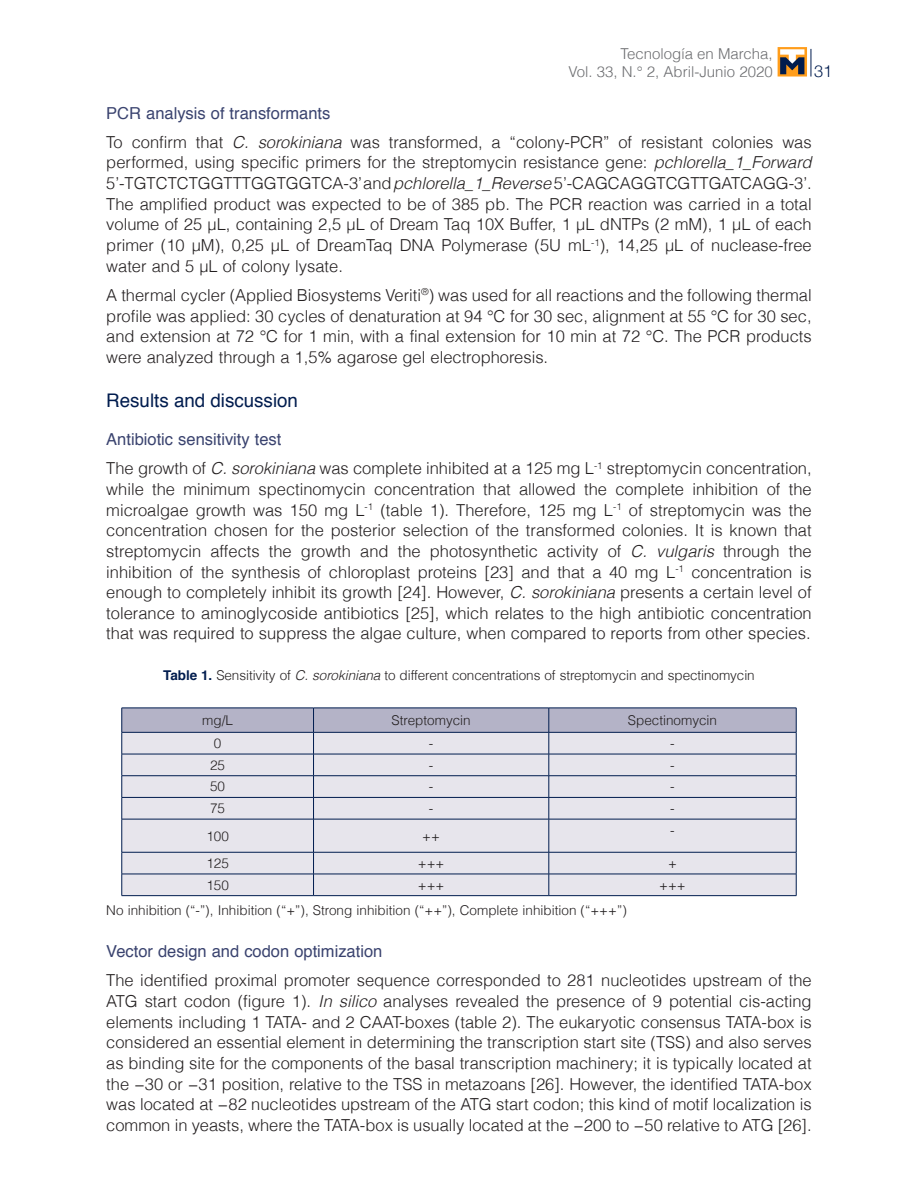
<style>
.page{position:relative;width:918px;height:1188px;background:#fff}
.page>*{position:absolute;margin:0;border:0;box-sizing:border-box;transform-origin:0 0}
._7subtitulo{font:18.75px "Helvetica";color:#001c4e}
._6texto{font:300 16.5px/20.7px "Helvetica";color:#231f20;text-align:justify}
._8subtitulo2{font:16.5px "Helvetica";color:#3a436f}
.t1{font:300 16.5px "Helvetica Neue";color:#001c4e}
.t2{font:300 15px/18px "Helvetica";color:#6c6d70;text-align:right}
._9tituloscuadros1{font:300 13.5px "Helvetica";letter-spacing:-.005em;color:#231f20}
.fuente{font:300 13.5px "Helvetica";color:#231f20}
.textocuadros{font:300 13.5px "Helvetica";color:#231f20}
.s1{font-style:italic}
.s2{font-weight:700;color:#001c4e}
</style>
<div class="page">
<svg style="left:811px;top:49px;width:1px;height:28px"></svg>
<svg style="left:778px;top:47px;width:29px;height:30px"></svg>
<svg style="left:780px;top:49px;width:24px;height:25px"></svg>
<div style="left:123px;top:820px;width:673px;height:75px;background:#e7e5ec"></div>
<svg style="left:122px;top:708px;width:675px;height:111px;background:#d1d1dc"></svg>
<hr style="left:122px;top:819px;width:192px;height:1px;background:#001c4e">
<hr style="left:122px;top:819px;width:1px;height:33px;background:#001c4e">
<hr style="left:314px;top:819px;width:235px;height:1px;background:#001c4e">
<hr style="left:313px;top:819px;width:1px;height:33px;background:#001c4e">
<hr style="left:549px;top:819px;width:247px;height:1px;background:#001c4e">
<hr style="left:549px;top:819px;width:1px;height:33px;background:#001c4e">
<hr style="left:796px;top:819px;width:1px;height:33px;background:#001c4e">
<hr style="left:122px;top:852px;width:192px;height:1px;background:#001c4e">
<hr style="left:314px;top:852px;width:235px;height:1px;background:#001c4e">
<hr style="left:549px;top:852px;width:247px;height:1px;background:#001c4e">
<hr style="left:122px;top:874px;width:192px;height:1px;background:#001c4e">
<svg style="left:122px;top:852px;width:1px;height:43px"></svg>
<hr style="left:314px;top:874px;width:235px;height:1px;background:#001c4e">
<svg style="left:313px;top:852px;width:1px;height:43px"></svg>
<hr style="left:549px;top:874px;width:247px;height:1px;background:#001c4e">
<svg style="left:549px;top:852px;width:1px;height:43px"></svg>
<svg style="left:796px;top:852px;width:1px;height:43px"></svg>
<hr style="left:122px;top:895px;width:192px;height:1px;background:#001c4e">
<hr style="left:314px;top:895px;width:235px;height:1px;background:#001c4e">
<hr style="left:549px;top:895px;width:247px;height:1px;background:#001c4e">
<p class="t2" style="left:568px;top:44px;width:206px">Tecnología en Marcha,<br>Vol. 33, N.° 2, Abril-Junio 2020</p>
<p class="t1" style="left:814px;top:57px;width:20px">31</p>
<p class="_8subtitulo2" style="left:106px;top:100px;width:226px">PCR analysis of transformants</p>
<p class="_6texto" style="left:106px;top:131px;width:707px">To confirm that <span class="s1">C. sorokiniana</span> was transformed, a “colony-PCR” of resistant colonies was performed, using specific primers for the streptomycin resistance gene: <span class="s1">pchlorella_1_Forward </span>5’-TGTCTCTGGTTTGGTGGTCA-3’ and <span class="s1">pchlorella_1_Reverse</span> 5’-CAGCAGGTCGTTGATCAGG-3’.<br>The amplified product was expected to be of 385 pb. The PCR reaction was carried in a total volume of 25 μL, containing 2,5 μL of Dream Taq 10X Buffer, 1 μL dNTPs (2 mM), 1 μL of each primer (10 μM), 0,25 μL of DreamTaq DNA Polymerase (5U mL<sup>-1</sup>), 14,25 μL of nuclease-free water and 5 μL of colony lysate.</p>
<p class="_6texto" style="left:106px;top:284px;width:707px">A thermal cycler (Applied Biosystems Veriti<sup>®</sup>) was used for all reactions and the following thermal profile was applied: 30 cycles of denaturation at 94 °C for 30 sec, alignment at 55 °C for 30 sec, and extension at 72 °C for 1 min, with a final extension for 10 min at 72 °C. The PCR products were analyzed through a 1,5% agarose gel electrophoresis.</p>
<p class="_7subtitulo" style="left:106px;top:386px;width:193px">Results and discussion</p>
<p class="_8subtitulo2" style="left:106px;top:427px;width:177px">Antibiotic sensitivity test</p>
<p class="_6texto" style="left:106px;top:457px;width:707px">The growth of <span class="s1">C. sorokiniana</span> was complete inhibited at a 125 mg L<sup>-1</sup> streptomycin concentration, while the minimum spectinomycin concentration that allowed the complete inhibition of the microalgae growth was 150 mg L<sup>-1</sup> (table 1). Therefore, 125 mg L<sup>-1</sup> of streptomycin was the concentration chosen for the posterior selection of the transformed colonies. It is known that streptomycin affects the growth and the photosynthetic activity of <span class="s1">C. vulgaris</span> through the inhibition of the synthesis of chloroplast proteins [23] and that a 40 mg L<sup>-1</sup> concentration is enough to completely inhibit its growth [24]. However, <span class="s1">C. sorokiniana</span> presents a certain level of tolerance to aminoglycoside antibiotics [25], which relates to the high antibiotic concentration that was required to suppress the algae culture, when compared to reports from other species.</p>
<p class="_9tituloscuadros1" style="left:163px;top:664px;width:593px"><span class="s2">Table 1.</span> Sensitivity of <span class="s1">C. sorokiniana</span> to different concentrations of streptomycin and spectinomycin</p>
<p class="textocuadros" style="left:202px;top:709px;width:32px">mg/L</p>
<p class="textocuadros" style="left:392px;top:709px;width:81px">Streptomycin</p>
<p class="textocuadros" style="left:628px;top:709px;width:91px">Spectinomycin</p>
<p class="textocuadros" style="left:214px;top:732px;width:9px">0</p>
<p class="textocuadros" style="left:429px;top:732px;width:6px">-</p>
<p class="textocuadros" style="left:670px;top:732px;width:6px">-</p>
<p class="textocuadros" style="left:210px;top:754px;width:17px">25</p>
<p class="textocuadros" style="left:429px;top:754px;width:6px">-</p>
<p class="textocuadros" style="left:670px;top:754px;width:6px">-</p>
<p class="textocuadros" style="left:210px;top:776px;width:17px">50</p>
<p class="textocuadros" style="left:429px;top:776px;width:6px">-</p>
<p class="textocuadros" style="left:670px;top:776px;width:6px">-</p>
<p class="textocuadros" style="left:210px;top:797px;width:17px">75</p>
<p class="textocuadros" style="left:429px;top:797px;width:6px">-</p>
<p class="textocuadros" style="left:670px;top:797px;width:6px">-</p>
<p class="textocuadros" style="left:206px;top:825px;width:24px">100</p>
<p class="textocuadros" style="left:422px;top:825px;width:19px">++</p>
<p class="textocuadros" style="left:670px;top:819px;width:6px">-</p>
<p class="textocuadros" style="left:206px;top:852px;width:24px">125</p>
<p class="textocuadros" style="left:418px;top:852px;width:28px">+++</p>
<p class="textocuadros" style="left:668px;top:852px;width:10px">+</p>
<p class="textocuadros" style="left:206px;top:874px;width:24px">150</p>
<p class="textocuadros" style="left:418px;top:874px;width:28px">+++</p>
<p class="textocuadros" style="left:659px;top:874px;width:28px">+++</p>
<p class="fuente" style="left:106px;top:900px;width:522px">No inhibition (“-”), Inhibition (“+”), Strong inhibition (“++”), Complete inhibition (“+++”)</p>
<p class="_8subtitulo2" style="left:106px;top:939px;width:278px">Vector design and codon optimization</p>
<p class="_6texto" style="left:106px;top:969px;width:707px">The identified proximal promoter sequence corresponded to 281 nucleotides upstream of the ATG start codon (figure 1). <span class="s1">In silico</span> analyses revealed the presence of 9 potential cis-acting elements including 1 TATA- and 2 CAAT-boxes (table 2). The eukaryotic consensus TATA-box is considered an essential element in determining the transcription start site (TSS) and also serves as binding site for the components of the basal transcription machinery; it is typically located at the −30 or −31 position, relative to the TSS in metazoans [26]. However, the identified TATA-box was located at −82 nucleotides upstream of the ATG start codon; this kind of motif localization is common in yeasts, where the TATA-box is usually located at the −200 to −50 relative to ATG [26].</p>
</div>
